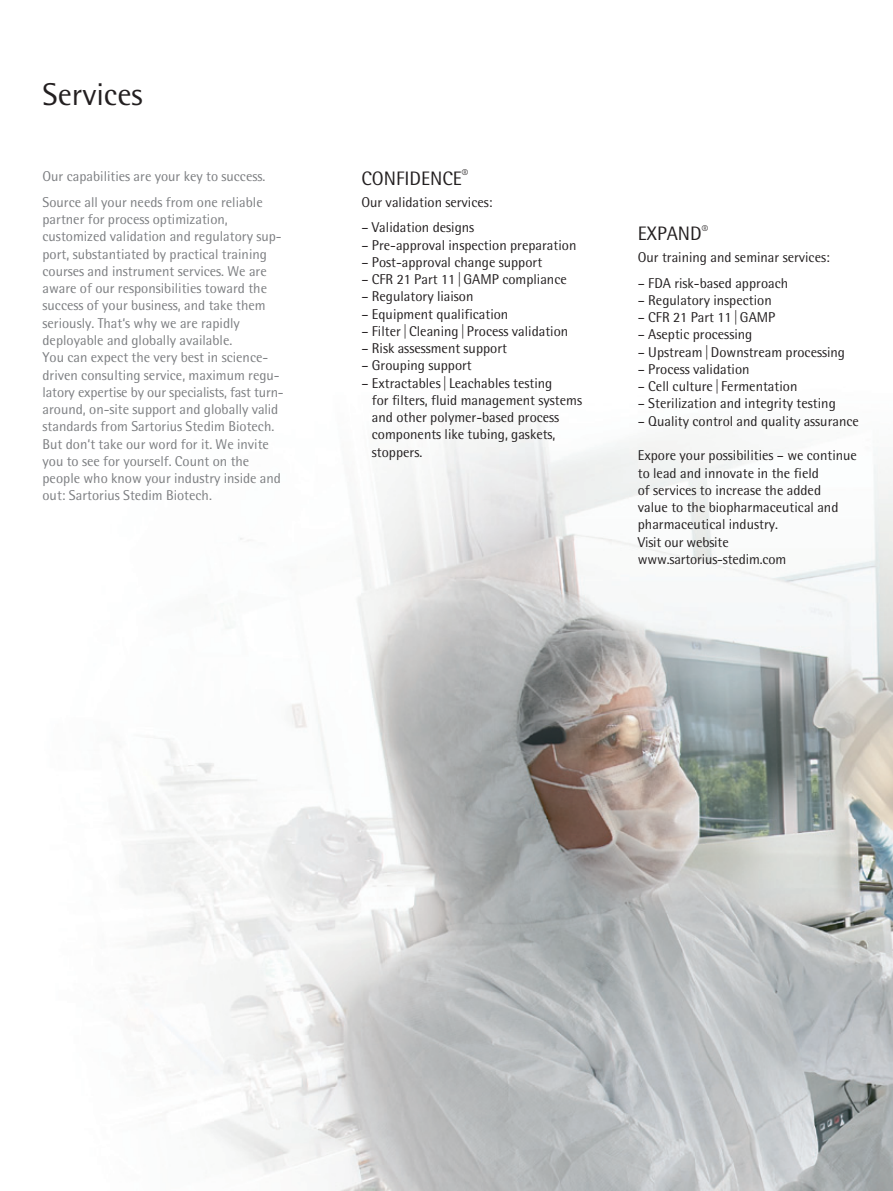
<style>
.page{position:relative;width:893px;height:1191px;background:#fff}
.page>*{position:absolute;margin:0;border:0;box-sizing:border-box;transform-origin:0 0}
.t1{font:31.5px "Sartorius Rotis Sans";color:#231f20}
.t2{font:19.5px "Sartorius Rotis Sans";color:#231f20}
.t3{font:14.25px/17.2px "Sartorius Rotis Sans";color:#231f20}
.t4{font:14.25px/17.2px "Sartorius Rotis Sans";color:#7c7e81}
</style>
<div class="page">
<img style="left:125px;top:421px;width:768px;height:770px">
<h1 class="t1" style="left:43px;top:76px;width:102px">Services</h1>
<p class="t4" style="left:43px;top:163px;width:224px;line-height:25.8px">Our capabilities are your key to success.<br>Source all your needs from one reliable</p>
<p class="t4" style="left:43px;top:211px;width:243px">partner for process optimization, customized validation and regulatory sup&shy;port, substantiated by practical training courses and instrument services. We are aware of our responsibilities toward the success of your business, and take them seriously. That‘s why we are rapidly deployable and globally available.<br>You can expect the very best in science&shy;driven consulting service, maximum regu&shy;latory expertise by our specialists, fast turn&shy;around, on-site support and globally valid standards from Sartorius Stedim Biotech.<br>But don‘t take our word for it. We invite you to see for yourself. Count on the people who know your industry inside and out: Sartorius Stedim Biotech.</p>
<h2 class="t2" style="left:361px;top:167px;width:108px">CONFIDENCE<sup>®</sup></h2>
<p class="t3" style="left:361px;top:193px;width:133px">Our validation services:</p>
<p class="t3" style="left:361px;top:219px;width:114px">– Validation designs</p>
<p class="t3" style="left:361px;top:236px;width:216px">– Pre-approval inspection preparation</p>
<p class="t3" style="left:361px;top:253px;width:182px">– Post-approval change support</p>
<p class="t3" style="left:361px;top:270px;width:207px">– CFR 21 Part 11|GAMP compliance</p>
<p class="t3" style="left:361px;top:288px;width:114px">– Regulatory liaison</p>
<p class="t3" style="left:361px;top:305px;width:148px">– Equipment qualification</p>
<p class="t3" style="left:361px;top:322px;width:208px">– Filter|Cleaning|Process validation</p>
<p class="t3" style="left:361px;top:339px;width:147px">– Risk assessment support</p>
<p class="t3" style="left:361px;top:357px;width:112px">– Grouping support</p>
<p class="t3" style="left:372px;top:374px;width:212px;text-indent:-10px">– Extractables| Leachables testing<br>for filters, fluid management systems and other polymer-based process components like tubing, gaskets, stoppers.</p>
<h2 class="t2" style="left:638px;top:222px;width:72px">EXPAND<sup>®</sup></h2>
<p class="t3" style="left:638px;top:248px;width:193px">Our training and seminar services:</p>
<p class="t3" style="left:638px;top:274px;width:152px">– FDA risk-based approach</p>
<p class="t3" style="left:638px;top:291px;width:135px">– Regulatory inspection</p>
<p class="t3" style="left:638px;top:308px;width:139px">– CFR 21 Part 11|GAMP</p>
<p class="t3" style="left:638px;top:326px;width:116px">– Aseptic processing</p>
<p class="t3" style="left:638px;top:343px;width:209px">– Upstream|Downstream processing</p>
<p class="t3" style="left:638px;top:360px;width:113px">– Process validation</p>
<p class="t3" style="left:638px;top:378px;width:161px">– Cell culture | Fermentation</p>
<p class="t3" style="left:638px;top:395px;width:199px">– Sterilization and integrity testing</p>
<p class="t3" style="left:638px;top:412px;width:223px">– Quality control and quality assurance</p>
<p class="t3" style="left:638px;top:447px;width:221px">Expore your possibilities – we continue to lead and innovate in the field<br>of services to increase the added<br>value to the biopharmaceutical and pharmaceutical industry.<br>Visit our website www.sartorius-stedim.com</p>
</div>
